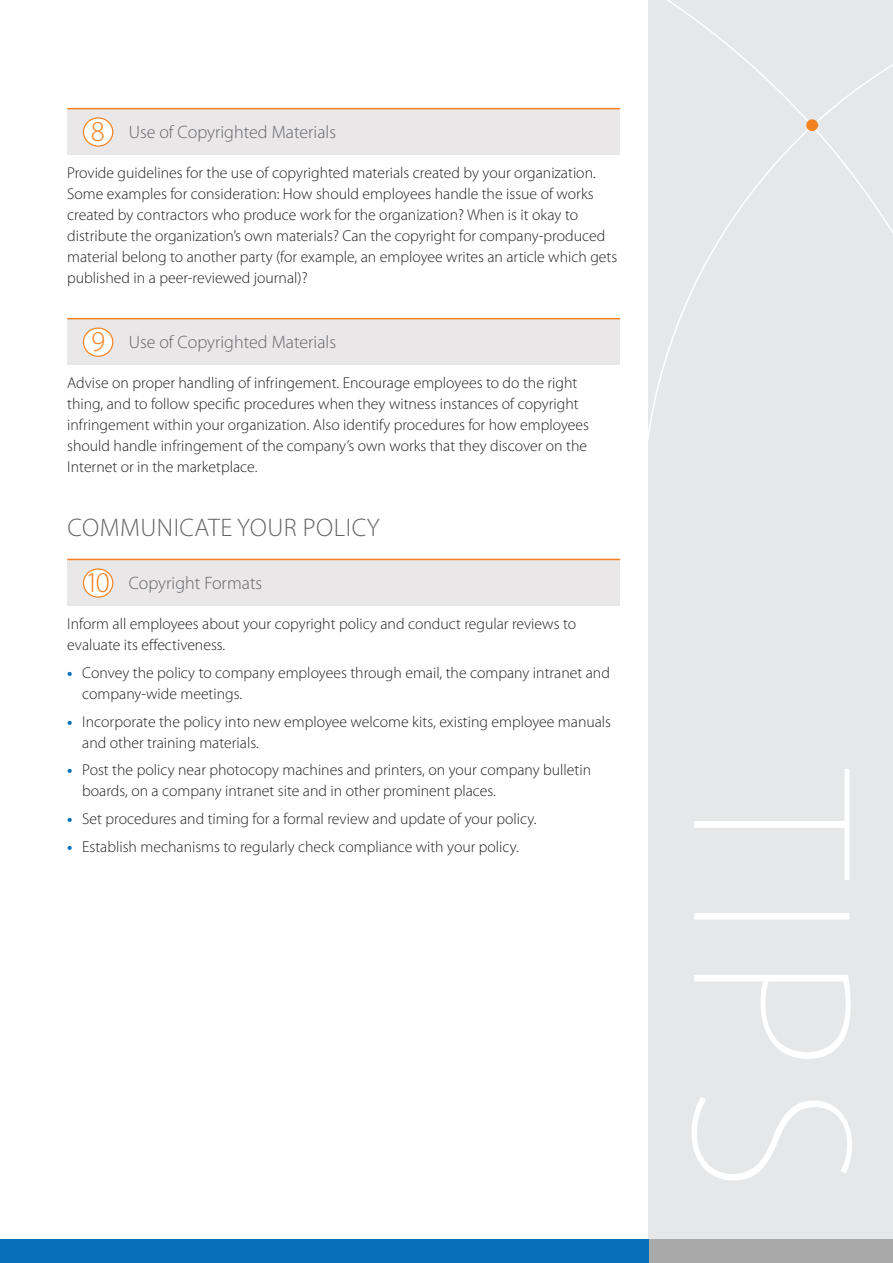
<style>
.page{position:relative;width:893px;height:1263px;background:#fff}
.page>*{position:absolute;margin:0;border:0;box-sizing:border-box;transform-origin:0 0}
.basic_body{font:300 28.8px "Myriad Pro";color:#f58220}
.Large_headline{font:300 25.5px "Myriad Pro";letter-spacing:.02em;color:#646569}
.Head_w_rule_and_back{font:300 18px "Myriad Pro";color:#646569}
.basic_body-2{font:300 15.75px/21px "Myriad Pro";color:#231f20}
.s1{font-weight:700;color:#0770ba}
</style>
<div class="page">
<div style="left:67px;top:109px;width:553px;height:45px;background:#e9e7e8"></div>
<hr style="left:67px;top:108px;width:553px;height:1px;background:#f58220">
<div style="left:67px;top:319px;width:553px;height:45px;background:#e9e7e8"></div>
<hr style="left:67px;top:318px;width:553px;height:1px;background:#f58220">
<div style="left:67px;top:560px;width:553px;height:45px;background:#e9e7e8"></div>
<hr style="left:67px;top:559px;width:553px;height:1px;background:#f58220">
<div style="left:648px;top:0;width:245px;height:1263px;background:#e6e7e9"></div>
<svg style="left:648px;top:0;width:245px;height:440px"></svg>
<svg style="left:806px;top:119px;width:13px;height:13px"></svg>
<div style="left:649px;top:1239px;width:244px;height:24px;background:#a9a9aa"></div>
<div style="left:0;top:1239px;width:649px;height:24px;background:#0770ba"></div>
<div style="left:83px;top:118px;width:30px;height:28px;background:#fff;border-radius:50%"></div>
<div style="left:83px;top:117px;width:30px;height:30px;border:1px solid #f58220;border-radius:50%"></div>
<div style="left:83px;top:328px;width:30px;height:28px;background:#fff;border-radius:50%"></div>
<div style="left:83px;top:327px;width:30px;height:30px;border:1px solid #f58220;border-radius:50%"></div>
<div style="left:83px;top:569px;width:30px;height:28px;background:#fff;border-radius:50%"></div>
<div style="left:83px;top:568px;width:30px;height:30px;border:1px solid #f58220;border-radius:50%"></div>
<svg style="left:692px;top:769px;width:160px;height:412px"></svg>
<p class="basic_body" style="left:91px;top:114px;width:16px">8</p>
<p class="Head_w_rule_and_back" style="left:129px;top:121px;width:209px">Use of Copyrighted Materials</p>
<p class="basic_body-2" style="left:67px;top:162px;width:552px">Provide guidelines for the use of copyrighted materials created by your organization.<br>Some examples for consideration: How should employees handle the issue of works created by contractors who produce work for the organization? When is it okay to distribute the organization’s own materials? Can the copyright for company-produced material belong to another party (for example, an employee writes an article which gets published in a peer-reviewed journal)?</p>
<p class="basic_body" style="left:91px;top:324px;width:16px">9</p>
<p class="Head_w_rule_and_back" style="left:129px;top:331px;width:209px">Use of Copyrighted Materials</p>
<p class="basic_body-2" style="left:67px;top:372px;width:523px">Advise on proper handling of infringement. Encourage employees to do the right thing, and to follow specific procedures when they witness instances of copyright infringement within your organization. Also identify procedures for how employees should handle infringement of the company’s own works that they discover on the Internet or in the marketplace.</p>
<p class="Large_headline" style="left:67px;top:512px;width:314px">COMMUNICATE YOUR POLICY</p>
<p class="Head_w_rule_and_back" style="left:129px;top:572px;width:135px">Copyright Formats</p>
<p class="basic_body-2" style="left:67px;top:613px;width:510px">Inform all employees about your copyright policy and conduct regular reviews to evaluate its effectiveness.</p>
<p class="basic_body-2" style="left:82px;top:662px;width:529px;text-indent:-15px"><span class="s1">•</span> Convey the policy to company employees through email, the company intranet and company-wide meetings.</p>
<p class="basic_body-2" style="left:82px;top:711px;width:530px;text-indent:-15px"><span class="s1">•</span> Incorporate the policy into new employee welcome kits, existing employee manuals and other training materials.</p>
<p class="basic_body-2" style="left:82px;top:759px;width:510px;text-indent:-15px"><span class="s1">•</span> Post the policy near photocopy machines and printers, on your company bulletin boards, on a company intranet site and in other prominent places.</p>
<p class="basic_body-2" style="left:67px;top:808px;width:471px"><span class="s1">•</span> Set procedures and timing for a formal review and update of your policy.</p>
<p class="basic_body-2" style="left:67px;top:836px;width:453px"><span class="s1">•</span> Establish mechanisms to regularly check compliance with your policy.</p>
<p class="basic_body" style="left:85px;top:565px;width:26px">10</p>
</div>
